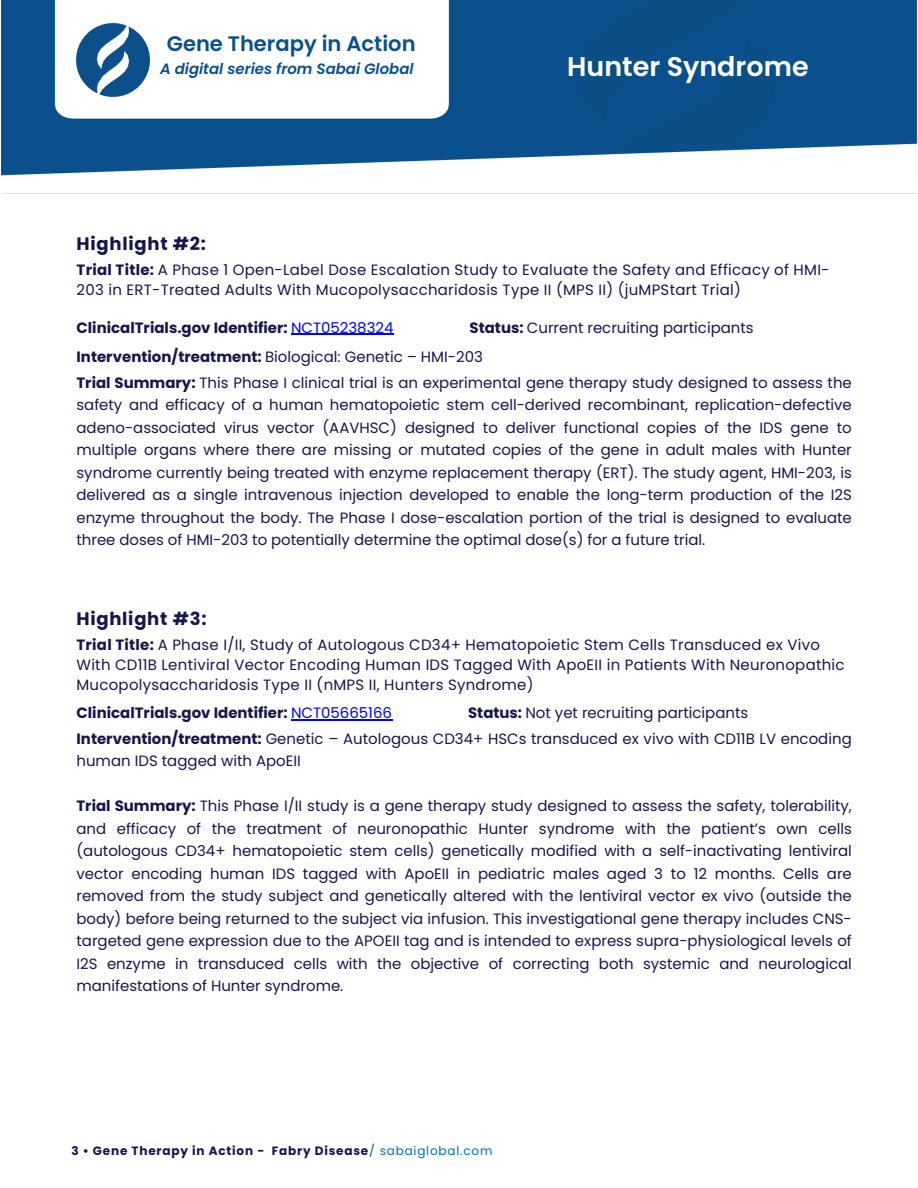
<style>
.page{position:relative;width:918px;height:1188px;background:#fff}
.page>*{position:absolute;margin:0;border:0;box-sizing:border-box;transform-origin:0 0}
.t1{font:600 27px "Poppins";color:#fff}
.t2{font:600 21px "Poppins";color:#0a508c}
.t3{font:700 18px "Poppins";letter-spacing:.04em;color:#16164c}
.t4{font:15px/22.5px "Poppins";letter-spacing:.02em;color:#16164c}
.t5{font:15px/29.2px "Poppins";color:#16164c}
.t6{font:700 15px "Poppins";color:#16164c}
.t7{font:italic 600 15px "Poppins";color:#0a508c}
.t8{font:700 12px "Poppins";letter-spacing:.065em;color:#16164c}
.s1{font-weight:700}
.s2{font-weight:400;color:#00f}
.s3{font-weight:400;color:#0a508c}
.s4{font-weight:400;color:#0070c0}
</style>
<div class="page">
<img style="left:1px;top:0;width:916px;height:194px">
<img style="left:76px;top:23px;width:74px;height:74px">
<hr style="left:291px;top:334px;width:103px;height:1px;background:#00f">
<hr style="left:291px;top:719px;width:101px;height:1px;background:#00f">
<h1 class="t2" style="left:167px;top:29px;width:250px">Gene Therapy in Action</h1>
<h3 class="t7" style="left:160px;top:58px;width:255px">A digital series from Sabai Global</h3>
<h4 class="t1" style="left:567px;top:47px;width:243px">Hunter Syndrome</h4>
<h4 class="t3" style="left:77px;top:231px;width:131px">Highlight #2:</h4>
<h4 class="t4" style="left:77px;top:260px;width:754px;line-height:20.2px"><span class="s1">Trial Title:</span> A Phase 1 Open-Label Dose Escalation Study to Evaluate the Safety and Efficacy of HMI-<br>203 in ERT-Treated Adults With Mucopolysaccharidosis Type II (MPS II) (juMPStart Trial)</h4>
<h4 class="t6" style="left:76px;top:317px;width:319px">ClinicalTrials.gov Identifier: <span class="s2">NCT05238324</span></h4>
<h4 class="t5" style="left:76px;top:313px;width:679px;text-indent:393px"><span class="s1">Status:</span> Current recruiting participants<br><span class="s1">Intervention/treatment:</span> Biological: Genetic – HMI-203</h4>
<h4 class="t4" style="left:76px;top:371px;width:777px;text-align:justify"><span class="s1">Trial Summary:</span> This Phase I clinical trial is an experimental gene therapy study designed to assess the safety and efficacy of a human hematopoietic stem cell-derived recombinant, replication-defective adeno-associated virus vector (AAVHSC) designed to deliver functional copies of the IDS gene to multiple organs where there are missing or mutated copies of the gene in adult males with Hunter syndrome currently being treated with enzyme replacement therapy (ERT). The study agent, HMI-203, is delivered as a single intravenous injection developed to enable the long-term production of the I2S enzyme throughout the body. The Phase I dose-escalation portion of the trial is designed to evaluate three doses of HMI-203 to potentially determine the optimal dose(s) for a future trial.</h4>
<h4 class="t3" style="left:76px;top:606px;width:132px">Highlight #3:</h4>
<h4 class="t4" style="left:76px;top:634px;width:770px;line-height:20.2px"><span class="s1">Trial Title:</span> A Phase I/II, Study of Autologous CD34+ Hematopoietic Stem Cells Transduced ex Vivo<br>With CD11B Lentiviral Vector Encoding Human IDS Tagged With ApoEII in Patients With Neuronopathic<br>Mucopolysaccharidosis Type II (nMPS II, Hunters Syndrome)</h4>
<h4 class="t6" style="left:76px;top:702px;width:317px">ClinicalTrials.gov Identifier: <span class="s2">NCT05665166</span></h4>
<h4 class="t5" style="left:76px;top:700px;width:777px;line-height:25.8px;text-indent:392px"><span class="s1">Status:</span> Not yet recruiting participants<br><span class="s1">Intervention/treatment:</span> Genetic – Autologous CD34+ HSCs transduced ex vivo with CD11B LV encoding</h4>
<h4 class="t5" style="left:76px;top:746px;width:226px">human IDS tagged with ApoEII</h4>
<p class="t4" style="left:76px;top:795px;width:777px;text-align:justify"><span class="s1">Trial Summary:</span> This Phase I/II study is a gene therapy study designed to assess the safety, tolerability, and efficacy of the treatment of neuronopathic Hunter syndrome with the patient’s own cells (autologous CD34+ hematopoietic stem cells) genetically modified with a self-inactivating lentiviral vector encoding human IDS tagged with ApoEII in pediatric males aged 3 to 12 months. Cells are removed from the study subject and genetically altered with the lentiviral vector ex vivo (outside the body) before being returned to the subject via infusion. This investigational gene therapy includes CNS&shy;targeted gene expression due to the APOEII tag and is intended to express supra-physiological levels of I2S enzyme in transduced cells with the objective of correcting both systemic and neurological manifestations of Hunter syndrome.</p>
<p class="t8" style="left:71px;top:1143px;width:423px">3 • Gene Therapy in Action - Fabry Disease<span class="s3">/</span> <span class="s4">sabaiglobal.com</span></p>
</div>
